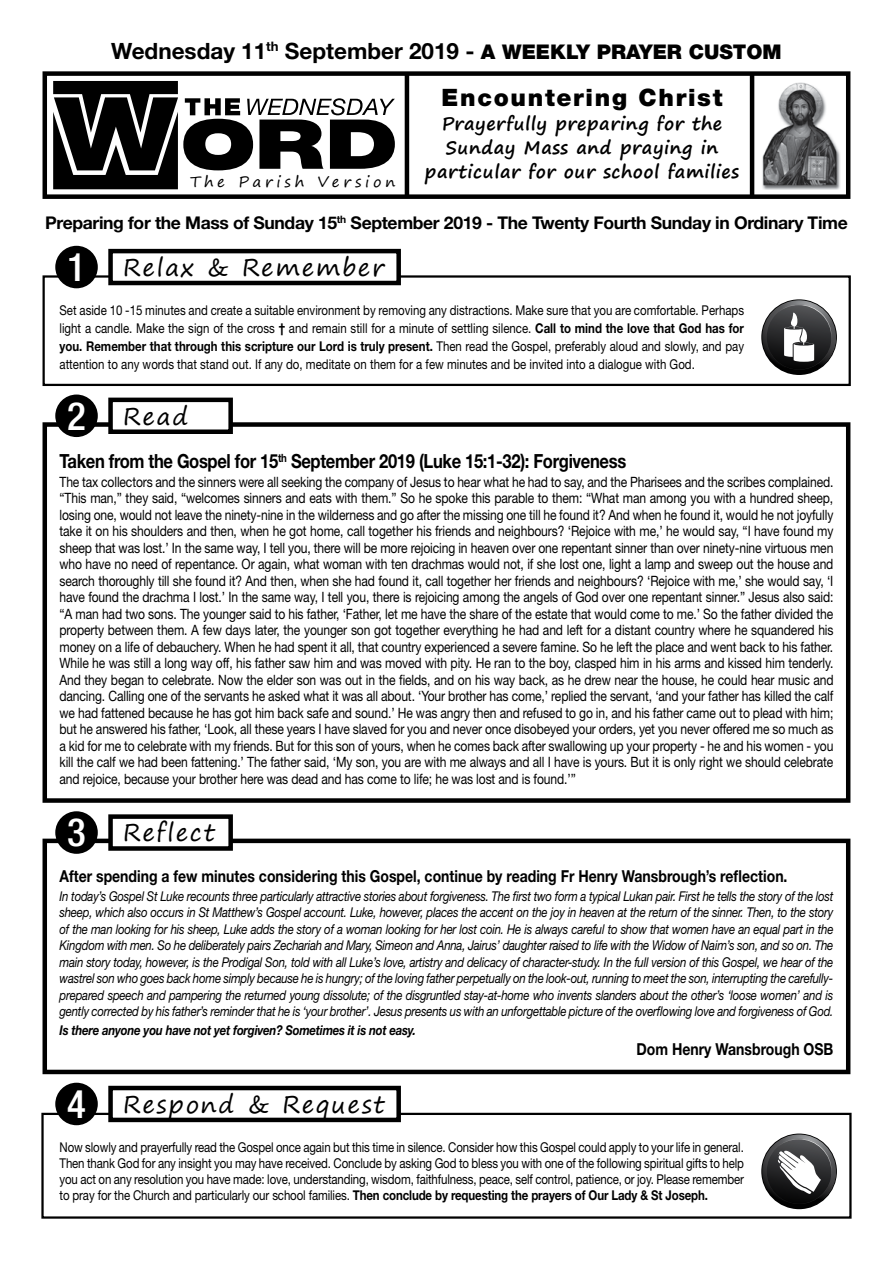
<style>
.page{position:relative;width:893px;height:1263px;background:#fff}
.page>*{position:absolute;margin:0;border:0;box-sizing:border-box;transform-origin:0 0}
.t1{font:24px "Segoe Print";letter-spacing:.07em;color:#000}
.t2{font:900 24px "Helvetica Neue LT Std";letter-spacing:.07em;color:#000}
.t3{font:700 22.5px "Helvetica Neue LT Std";color:#000}
.t4{font:700 19.5px "Helvetica Neue LT Std";letter-spacing:-.02em;color:#000;scale:.85 1}
.t5{font:700 18px/24px "Segoe Print";letter-spacing:.03em;color:#000;text-align:center}
.t6{font:700 17.55px "Helvetica Neue LT Std";letter-spacing:-.02em;color:#000}
.t7{font:700 16.5px "Helvetica Neue LT Std";color:#000;scale:.85 1}
.t8{font:15px "Segoe Print";letter-spacing:.25em;color:#000}
.t9{font:14.25px/16.5px "Helvetica Neue LT Std";letter-spacing:-.01em;color:#000;text-align:justify;scale:.85 1}
.t10{font:italic 13.5px/16.5px "Helvetica Neue LT Std";letter-spacing:-.02em;color:#000;text-align:justify;scale:.85 1}
.t11{font:13.5px/16.2px "Helvetica Neue LT Std";letter-spacing:-.005em;color:#000;text-align:justify;scale:.85 1}
.t12{font:italic 700 13.5px "Helvetica Neue LT Std";letter-spacing:-.02em;color:#000;scale:.85 1}
.s1{font-weight:900;font-size:20.25px}
.s2{font-family:"Helvetica Neue LT Std";font-weight:500;font-stretch:condensed;font-size:39px;color:#fff}
.s3{font-weight:700}
</style>
<div class="page">
<div style="left:43px;top:422px;width:807px;height:381px;border:4px solid #000"></div>
<div style="left:111px;top:400px;width:120px;height:32px;background:#fff"></div>
<div style="left:108px;top:398px;width:125px;height:36px;border:4px solid #000"></div>
<div style="left:55px;top:394px;width:43px;height:43px;background:#000;border-radius:50%"></div>
<div style="left:43px;top:839px;width:807px;height:235px;border:4px solid #000"></div>
<div style="left:111px;top:817px;width:120px;height:31px;background:#fff"></div>
<div style="left:108px;top:814px;width:125px;height:37px;border:4px solid #000"></div>
<div style="left:55px;top:811px;width:43px;height:43px;background:#000;border-radius:50%"></div>
<div style="left:41px;top:1113px;width:811px;height:106px;border:2px solid #000"></div>
<div style="left:111px;top:1088px;width:288px;height:32px;background:#fff"></div>
<div style="left:108px;top:1086px;width:293px;height:36px;border:4px solid #000"></div>
<div style="left:55px;top:1083px;width:43px;height:42px;background:#000;border-radius:50%"></div>
<svg style="left:762px;top:1134px;width:74px;height:74px"></svg>
<svg style="left:766px;top:1139px;width:70px;height:69px"></svg>
<div style="left:43px;top:275px;width:808px;height:111px;border:2px solid #000"></div>
<div style="left:111px;top:251px;width:288px;height:32px;background:#fff"></div>
<div style="left:108px;top:249px;width:293px;height:36px;border:4px solid #000"></div>
<div style="left:55px;top:246px;width:43px;height:42px;background:#000;border-radius:50%"></div>
<img style="left:762px;top:82px;width:78px;height:108px">
<div style="left:43px;top:71px;width:807px;height:128px;border:4px solid #000"></div>
<hr style="left:405px;top:74px;width:4px;height:123px;background:#000">
<hr style="left:750px;top:74px;width:4px;height:123px;background:#000">
<svg style="left:53px;top:81px;width:342px;height:108px"></svg>
<svg style="left:762px;top:300px;width:74px;height:74px"></svg>
<svg style="left:766px;top:304px;width:70px;height:70px"></svg>
<h2 class="t3" style="left:111px;top:37px;width:672px">Wednesday 11<sup>th</sup> September 2019 - <span class="s1">A WEEKLY PRAYER CUSTOM</span></h2>
<p class="t8" style="left:190px;top:168px;width:207px">The Parish Version</p>
<h1 class="t2" style="left:442px;top:83px;width:282px">Encountering Christ</h1>
<p class="t5" style="left:425px;top:111px;width:316px">Prayerfully preparing for the<br>Sunday Mass and praying in particular for our school families</p>
<p class="t6" style="left:45px;top:211px;width:804px">Preparing for the Mass of Sunday 15<sup>th</sup> September 2019 - The Twenty Fourth Sunday in Ordinary Time</p>
<h1 class="t1" style="left:67px;top:246px;width:319px"><span class="s2">1</span> Relax &amp; Remember</h1>
<p class="t11" style="left:60px;top:301px;width:807px;line-height:18px">Set aside 10 -15 minutes and create a suitable environment by removing any distractions. Make sure that you are comfortable. Perhaps light a candle. Make the sign of the cross <span class="s3">†</span> and remain still for a minute of settling silence. <span class="s3">Call to mind the love that God has for you. Remember that through this scripture our Lord is truly present.</span> Then read the Gospel, preferably aloud and slowly, and pay attention to any words that stand out. If any do, meditate on them for a few minutes and be invited into a dialogue with God.</p>
<h1 class="t1" style="left:67px;top:395px;width:123px"><span class="s2">2</span> Read</h1>
<h3 class="t4" style="left:60px;top:449px;width:668px">Taken from the Gospel for 15<sup>th</sup> September 2019 (Luke 15:1-32): Forgiveness</h3>
<p class="t9" style="left:60px;top:473px;width:912px">The tax collectors and the sinners were all seeking the company of Jesus to hear what he had to say, and the Pharisees and the scribes complained. “This man,” they said, “welcomes sinners and eats with them.” So he spoke this parable to them: “What man among you with a hundred sheep, losing one, would not leave the ninety-nine in the wilderness and go after the missing one till he found it? And when he found it, would he not joyfully take it on his shoulders and then, when he got home, call together his friends and neighbours? ‘Rejoice with me,’ he would say, “I have found my sheep that was lost.’ In the same way, I tell you, there will be more rejoicing in heaven over one repentant sinner than over ninety-nine virtuous men who have no need of repentance. Or again, what woman with ten drachmas would not, if she Iost one, light a lamp and sweep out the house and search thoroughly till she found it? And then, when she had found it, call together her friends and neighbours? ‘Rejoice with me,’ she would say, ‘I have found the drachma I lost.’ In the same way, I tell you, there is rejoicing among the angels of God over one repentant sinner.” Jesus also said: “A man had two sons. The younger said to his father, ‘Father, let me have the share of the estate that would come to me.’ So the father divided the property between them. A few days later, the younger son got together everything he had and left for a distant country where he squandered his money on a life of debauchery. When he had spent it all, that country experienced a severe famine. So he left the place and went back to his father.<br>While he was still a long way off, his father saw him and was moved with pity. He ran to the boy, clasped him in his arms and kissed him tenderly.<br>And they began to celebrate. Now the elder son was out in the fields, and on his way back, as he drew near the house, he could hear music and dancing. Calling one of the servants he asked what it was all about. ‘Your brother has come,’ replied the servant, ‘and your father has killed the calf we had fattened because he has got him back safe and sound.’ He was angry then and refused to go in, and his father came out to plead with him; but he answered his father, ‘Look, all these years I have slaved for you and never once disobeyed your orders, yet you never offered me so much as a kid for me to celebrate with my friends. But for this son of yours, when he comes back after swallowing up your property - he and his women - you kill the calf we had been fattening.’ The father said, ‘My son, you are with me always and all I have is yours. But it is only right we should celebrate and rejoice, because your brother here was dead and has come to life; he was lost and is found.’”</p>
<h1 class="t1" style="left:67px;top:811px;width:149px"><span class="s2">3</span> Reflect</h1>
<p class="t7" style="left:60px;top:866px;width:858px">After spending a few minutes considering this Gospel, continue by reading Fr Henry Wansbrough’s reflection.</p>
<p class="t10" style="left:60px;top:887px;width:912px">In today’s Gospel St Luke recounts three particularly attractive stories about forgiveness. The first two form a typical Lukan pair. First he tells the story of the lost sheep, which also occurs in St Matthew’s Gospel account. Luke, however, places the accent on the joy in heaven at the return of the sinner. Then, to the story of the man looking for his sheep, Luke adds the story of a woman looking for her lost coin. He is always careful to show that women have an equal part in the Kingdom with men. So he deliberately pairs Zechariah and Mary, Simeon and Anna, Jairus’ daughter raised to life with the Widow of Naim’s son, and so on. The main story today, however, is the Prodigal Son, told with all Luke’s love, artistry and delicacy of character-study. In the full version of this Gospel, we hear of the wastrel son who goes back home simply because he is hungry; of the loving father perpetually on the look-out, running to meet the son, interrupting the carefully&shy;prepared speech and pampering the returned young dissolute; of the disgruntled stay-at-home who invents slanders about the other’s ‘loose women’ and is gently corrected by his father’s reminder that he is ‘your brother’. Jesus presents us with an unforgettable picture of the overflowing love and forgiveness of God.</p>
<p class="t12" style="left:60px;top:1022px;width:421px">Is there anyone you have not yet forgiven? Sometimes it is not easy.</p>
<p class="t7" style="left:636px;top:1039px;width:233px">Dom Henry Wansbrough OSB</p>
<h1 class="t1" style="left:67px;top:1083px;width:319px"><span class="s2">4</span> Respond &amp; Request</h1>
<p class="t11" style="left:60px;top:1139px;width:807px">Now slowly and prayerfully read the Gospel once again but this time in silence. Consider how this Gospel could apply to your life in general.<br>Then thank God for any insight you may have received. Conclude by asking God to bless you with one of the following spiritual gifts to help you act on any resolution you have made: love, understanding, wisdom, faithfulness, peace, self control, patience, or joy. Please remember to pray for the Church and particularly our school families. <span class="s3">Then conclude by requesting the prayers of Our Lady &amp; St Joseph.</span></p>
</div>
